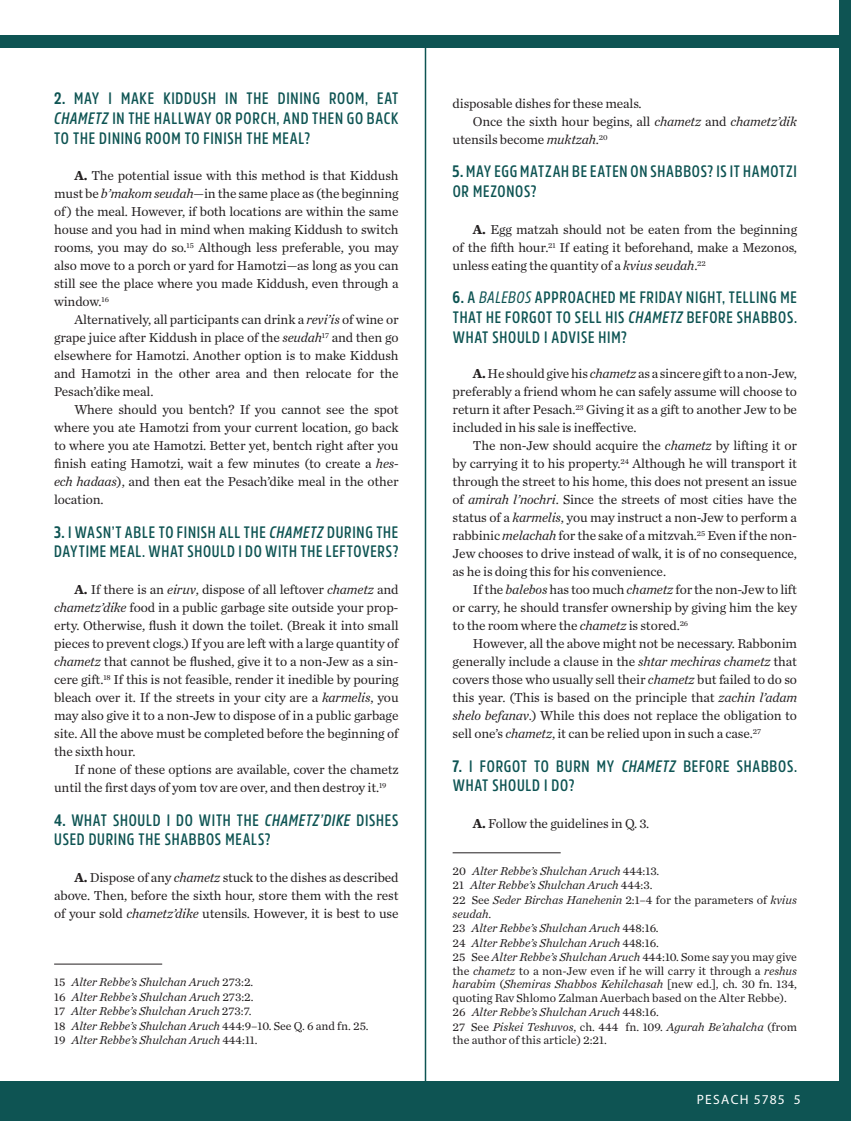
<style>
.page{position:relative;width:851px;height:1121px;background:#fff}
.page>*{position:absolute;margin:0;border:0;box-sizing:border-box;transform-origin:0 0}
.questions{font:600 16.5px/19.8px "Amsi Pro Condensed";letter-spacing:.045em;color:#0e5453}
.regular{font:13.5px/18px "Chronicle Text G1";letter-spacing:-.01em;color:#231f20;text-align:justify}
.t1{font:13.5px "Myriad Pro";letter-spacing:.09em;color:#fff}
.footnote_english{font:italic 12px/13.5px "Chronicle Text G1";color:#231f20}
.footnote_english-2{font:12px/13.5px "Chronicle Text G1";color:#231f20;text-align:justify}
.s1{font-weight:700}
.s2{font-style:italic}
.s3{font-style:normal}
.s4{font-weight:400;font-style:italic}
</style>
<div class="page">
<div style="left:0;top:0;width:850px;height:1120px;background:#0e5453"></div>
<div style="left:0;top:0;width:838px;height:1080px;background:#fff"></div>
<div style="left:0;top:35px;width:850px;height:13px;background:#0e5453"></div>
<hr style="left:424px;top:35px;width:2px;height:1051px;background:#0e5453">
<hr style="left:54px;top:963px;width:108px;height:1px;background:#231f20">
<hr style="left:452px;top:852px;width:108px;height:1px;background:#231f20">
<p class="questions" style="left:54px;top:88px;width:346px;text-align:justify"><span class="s1">2.</span> MAY I MAKE KIDDUSH IN THE DINING ROOM, EAT <span class="s2">CHAMETZ</span> IN THE HALLWAY OR PORCH, AND THEN GO BACK TO THE DINING ROOM TO FINISH THE MEAL?</p>
<p class="regular" style="left:54px;top:166px;width:346px;text-indent:20px"><span class="s1">A.</span> The potential issue with this method is that Kiddush must be <span class="s2">b’makom seudah</span>—in the same place as (the beginning of ) the meal. However, if both locations are within the same house and you had in mind when making Kiddush to switch rooms, you may do so.<sup>15</sup> Although less preferable, you may also move to a porch or yard for Hamotzi—as long as you can still see the place where you made Kiddush, even through a window.<sup>16</sup></p>
<p class="regular" style="left:54px;top:310px;width:346px;text-indent:20px">Alternatively, all participants can drink a <span class="s2">revi’is</span> of wine or grape juice after Kiddush in place of the <span class="s2">seudah</span><sup>17</sup> and then go elsewhere for Hamotzi. Another option is to make Kiddush and Hamotzi in the other area and then relocate for the Pesach’dike meal.</p>
<p class="regular" style="left:54px;top:400px;width:346px;text-indent:20px">Where should you bentch? If you cannot see the spot where you ate Hamotzi from your current location, go back to where you ate Hamotzi. Better yet, bentch right after you finish eating Hamotzi, wait a few minutes (to create a <span class="s2">hes&shy;ech hadaas</span>), and then eat the Pesach’dike meal in the other location.</p>
<p class="questions" style="left:54px;top:521px;width:346px"><span class="s1">3.</span> I WASN’T ABLE TO FINISH ALL THE <span class="s2">CHAMETZ</span> DURING THE<br>DAYTIME MEAL. WHAT SHOULD I DO WITH THE LEFTOVERS?</p>
<p class="regular" style="left:54px;top:580px;width:346px;text-indent:20px"><span class="s1">A.</span> If there is an <span class="s2">eiruv</span>, dispose of all leftover <span class="s2">chametz</span> and <span class="s2">chametz’dike</span> food in a public garbage site outside your prop&shy;erty. Otherwise, flush it down the toilet. (Break it into small pieces to prevent clogs.) If you are left with a large quantity of <span class="s2">chametz</span> that cannot be flushed, give it to a non-Jew as a sin&shy;cere gift.<sup>18</sup> If this is not feasible, render it inedible by pouring bleach over it. If the streets in your city are a <span class="s2">karmelis</span>, you may also give it to a non-Jew to dispose of in a public garbage site. All the above must be completed before the beginning of the sixth hour.</p>
<p class="regular" style="left:54px;top:760px;width:346px;text-indent:20px">If none of these options are available, cover the chametz until the first days of yom tov are over, and then destroy it.<sup>19</sup></p>
<p class="questions" style="left:54px;top:809px;width:346px"><span class="s1">4.</span> WHAT SHOULD I DO WITH THE <span class="s2">CHAMETZ’DIKE</span> DISHES<br>USED DURING THE SHABBOS MEALS?</p>
<p class="regular" style="left:54px;top:868px;width:346px;text-indent:20px"><span class="s1">A.</span> Dispose of any <span class="s2">chametz</span> stuck to the dishes as described above. Then, before the sixth hour, store them with the rest of your sold <span class="s2">chametz’dike</span> utensils. However, it is best to use</p>
<p class="footnote_english" style="left:54px;top:974px;width:201px"><span class="s3">15</span> Alter Rebbe’s Shulchan Aruch <span class="s3">273:2.</span></p>
<p class="footnote_english" style="left:54px;top:989px;width:201px"><span class="s3">16</span> Alter Rebbe’s Shulchan Aruch <span class="s3">273:2.</span></p>
<p class="footnote_english" style="left:54px;top:1003px;width:199px"><span class="s3">17</span> Alter Rebbe’s Shulchan Aruch <span class="s3">273:7.</span></p>
<p class="footnote_english-2" style="left:54px;top:1018px;width:316px">18 <span class="s2">Alter Rebbe’s Shulchan Aruch</span> 444:9–10. See Q. 6 and fn. 25.</p>
<p class="footnote_english" style="left:54px;top:1033px;width:205px"><span class="s3">19</span> Alter Rebbe’s Shulchan Aruch <span class="s3">444:11.</span></p>
<p class="regular" style="left:452px;top:94px;width:191px">disposable dishes for these meals.</p>
<p class="regular" style="left:452px;top:112px;width:346px;text-indent:20px">Once the sixth hour begins, all <span class="s2">chametz</span> and <span class="s2">chametz’dik </span>utensils become <span class="s2">muktzah</span>.<sup>20</sup></p>
<p class="questions" style="left:452px;top:161px;width:345px"><span class="s1">5.</span> MAY EGG MATZAH BE EATEN ON SHABBOS? IS IT HAMOTZI<br>OR MEZONOS?</p>
<p class="regular" style="left:452px;top:220px;width:346px;text-indent:20px"><span class="s1">A.</span> Egg matzah should not be eaten from the beginning of the fifth hour.<sup>21</sup> If eating it beforehand, make a Mezonos, unless eating the quantity of a <span class="s2">kvius seudah</span>.<sup>22</sup></p>
<p class="questions" style="left:452px;top:287px;width:346px;text-align:justify"><span class="s1">6.</span> A <span class="s4">BALEBOS</span> APPROACHED ME FRIDAY NIGHT, TELLING ME THAT HE FORGOT TO SELL HIS <span class="s2">CHAMETZ</span> BEFORE SHABBOS.<br>WHAT SHOULD I ADVISE HIM?</p>
<p class="regular" style="left:452px;top:364px;width:346px;text-indent:20px"><span class="s1">A.</span> He should give his <span class="s2">chametz</span> as a sincere gift to a non-Jew, preferably a friend whom he can safely assume will choose to return it after Pesach.<sup>23</sup> Giving it as a gift to another Jew to be included in his sale is ineffective.</p>
<p class="regular" style="left:452px;top:436px;width:346px;text-indent:20px">The non-Jew should acquire the <span class="s2">chametz</span> by lifting it or by carrying it to his property.<sup>24</sup> Although he will transport it through the street to his home, this does not present an issue of <span class="s2">amirah l’nochri</span>. Since the streets of most cities have the status of a <span class="s2">karmelis</span>, you may instruct a non-Jew to perform a rabbinic <span class="s2">melachah</span> for the sake of a mitzvah.<sup>25</sup> Even if the non-Jew chooses to drive instead of walk, it is of no consequence, as he is doing this for his convenience.</p>
<p class="regular" style="left:452px;top:580px;width:346px;text-indent:20px">If the <span class="s2">balebos</span> has too much <span class="s2">chametz</span> for the non-Jew to lift or carry, he should transfer ownership by giving him the key to the room where the <span class="s2">chametz</span> is stored.<sup>26</sup></p>
<p class="regular" style="left:452px;top:634px;width:346px;text-indent:20px">However, all the above might not be necessary. Rabbonim generally include a clause in the <span class="s2">shtar mechiras chametz</span> that covers those who usually sell their <span class="s2">chametz</span> but failed to do so this year. (This is based on the principle that <span class="s2">zachin l’adam shelo befanav</span>.) While this does not replace the obligation to sell one’s <span class="s2">chametz</span>, it can be relied upon in such a case.<sup>27</sup></p>
<p class="questions" style="left:452px;top:755px;width:346px"><span class="s1">7.</span> I FORGOT TO BURN MY <span class="s2">CHAMETZ</span> BEFORE SHABBOS.<br>WHAT SHOULD I DO?</p>
<p class="regular" style="left:473px;top:814px;width:178px"><span class="s1">A.</span> Follow the guidelines in Q. 3.</p>
<p class="footnote_english" style="left:452px;top:863px;width:208px"><span class="s3">20</span> Alter Rebbe’s Shulchan Aruch <span class="s3">444:13.</span></p>
<p class="footnote_english" style="left:452px;top:878px;width:201px"><span class="s3">21</span> Alter Rebbe’s Shulchan Aruch <span class="s3">444:3.</span></p>
<p class="footnote_english" style="left:452px;top:892px;width:346px"><span class="s3">22 See</span> Seder Birchas Hanehenin <span class="s3">2:1–4 for the parameters of</span> kvius seudah<span class="s3">.</span></p>
<p class="footnote_english" style="left:452px;top:920px;width:207px"><span class="s3">23</span> Alter Rebbe’s Shulchan Aruch <span class="s3">448:16.</span></p>
<p class="footnote_english" style="left:452px;top:935px;width:208px"><span class="s3">24</span> Alter Rebbe’s Shulchan Aruch <span class="s3">448:16.</span></p>
<p class="footnote_english-2" style="left:452px;top:949px;width:346px">25 See <span class="s2">Alter Rebbe’s Shulchan Aruch</span> 444:10. Some say you may give the <span class="s2">chametz</span> to a non-Jew even if he will carry it through a <span class="s2">reshus harabim</span> (<span class="s2">Shemiras Shabbos Kehilchasah</span> [new ed.], ch. 30 fn. 134, quoting Rav Shlomo Zalman Auerbach based on the Alter Rebbe).</p>
<p class="footnote_english" style="left:452px;top:1004px;width:208px"><span class="s3">26</span> Alter Rebbe’s Shulchan Aruch <span class="s3">448:16.</span></p>
<p class="footnote_english-2" style="left:452px;top:1019px;width:346px">27 See <span class="s2">Piskei Teshuvos</span>, ch. 444 fn. 109. <span class="s2">Agurah Be’ahalcha</span> (from the author of this article) 2:21.</p>
<p class="t1" style="left:696px;top:1091px;width:105px">PESACH 5785 5</p>
</div>
